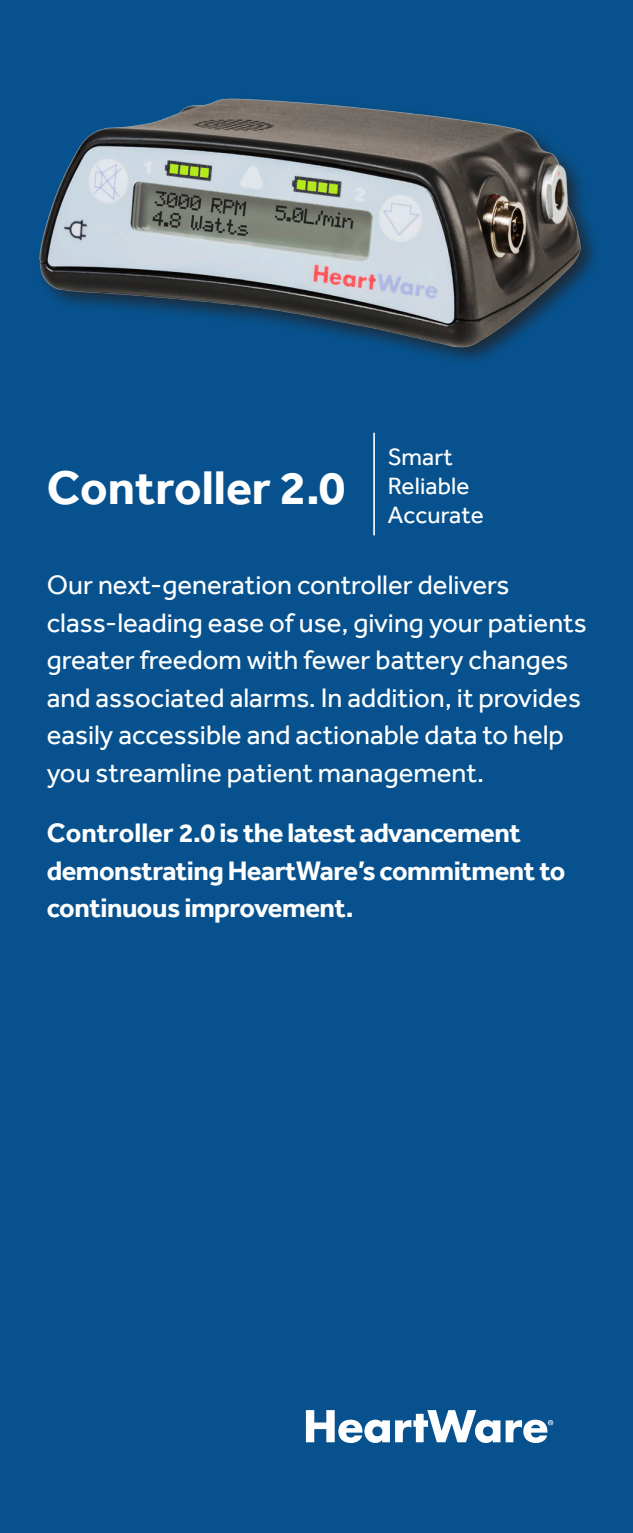
<style>
.page{position:relative;width:633px;height:1533px;background:#07528e}
.page>*{position:absolute;margin:0;border:0;box-sizing:border-box;transform-origin:0 0}
.t1{font:700 48.5px "Effra";color:#fff}
.t2{font:27.5px/37.5px "Effra";color:#fff}
.t3{font:700 27.5px/37.5px "Effra";letter-spacing:-.02em;color:#fff}
.t4{font:24.25px/29.2px "Effra";letter-spacing:.005em;color:#fff}
</style>
<div class="page">
<svg style="left:306px;top:1410px;width:194px;height:33px"></svg>
<svg style="left:506px;top:1419px;width:47px;height:24px"></svg>
<img style="left:39px;top:98px;width:556px;height:335px">
<hr style="left:373px;top:433px;width:2px;height:102px;background:#fff">
<p class="t1" style="left:47px;top:459px;width:300px">Controller 2.0</p>
<p class="t4" style="left:388px;top:442px;width:98px">Smart<br>Reliable<br>Accurate</p>
<p class="t2" style="left:47px;top:566px;width:542px">Our next-generation controller delivers class-leading ease of use, giving your patients greater freedom with fewer battery changes and associated alarms. In addition, it provides easily accessible and actionable data to help you streamline patient management.</p>
<p class="t3" style="left:47px;top:813px;width:520px">Controller 2.0 is the latest advancement demonstrating HeartWare’s commitment to continuous improvement.</p>
</div>
